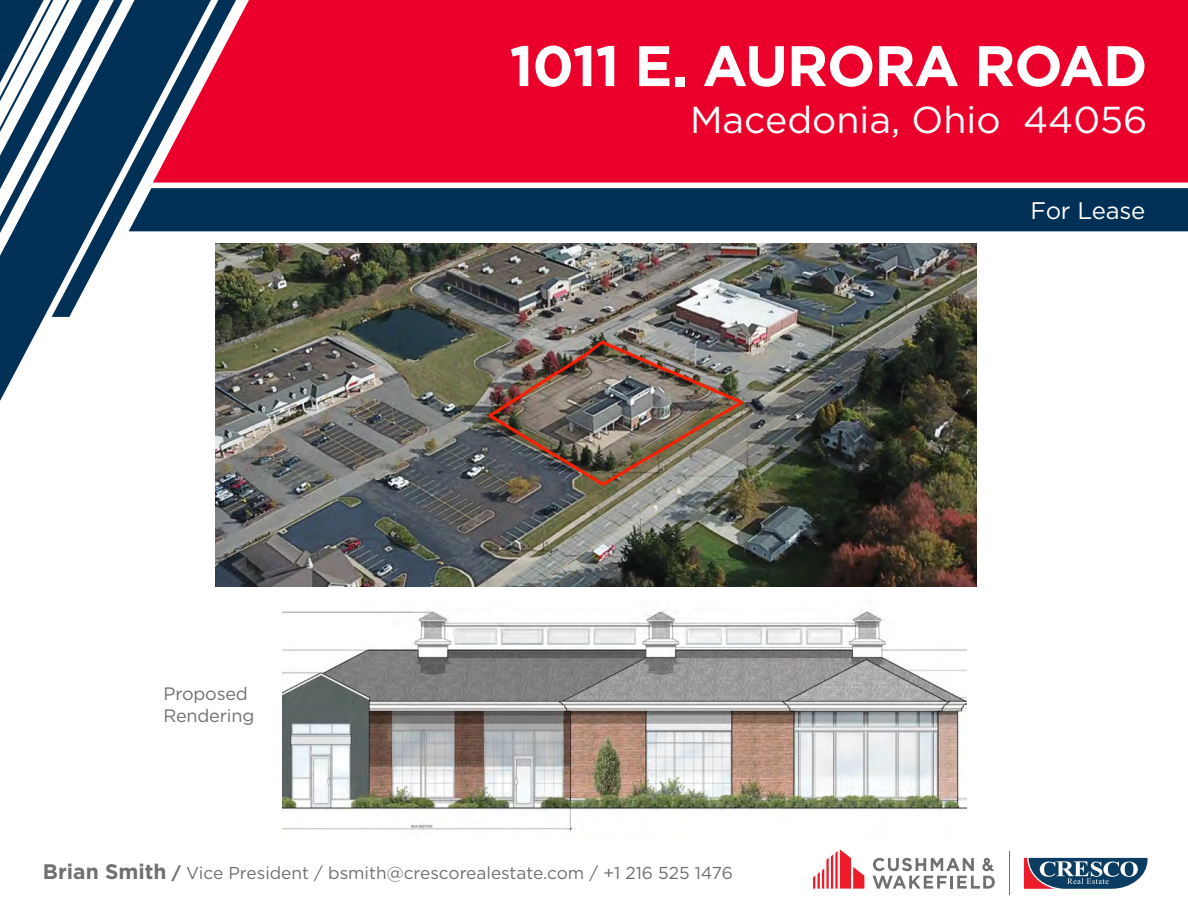
<style>
.page{position:relative;width:1188px;height:918px;background:#fff}
.page>*{position:absolute;margin:0;border:0;box-sizing:border-box;transform-origin:0 0}
.t1{font:700 57px "Gotham";letter-spacing:-.02em;color:#fff}
.t2{font:37.5px "Gotham";color:#fff}
.t3{font:24px "Gotham";letter-spacing:-.01em;color:#fff}
.t4{font:18px/22.5px "Gotham";letter-spacing:-.01em;color:#6f7171}
.t5{font:17.25px "Gotham";color:#6f7171}
.s1{font-weight:700;font-size:21px}
.s2{font-weight:700}
</style>
<div class="page">
<img style="left:216px;top:243px;width:760px;height:343px">
<img style="left:282px;top:609px;width:685px;height:223px">
<div style="left:243px;top:188px;width:945px;height:43px;background:#003056"></div>
<div style="left:243px;top:0;width:945px;height:183px;background:#ea002a"></div>
<svg style="left:0;top:261px;width:218px;height:169px"></svg>
<svg style="left:52px;top:0;width:191px;height:317px"></svg>
<svg style="left:0;top:0;width:130px;height:261px"></svg>
<svg style="left:1024px;top:858px;width:124px;height:31px"></svg>
<hr style="left:1009px;top:851px;width:1px;height:43px;background:#707272">
<svg style="left:813px;top:849px;width:51px;height:40px"></svg>
<svg style="left:873px;top:858px;width:122px;height:31px"></svg>
<h1 class="t1" style="left:509px;top:28px;width:640px">1011 E. AURORA ROAD</h1>
<h2 class="t2" style="left:690px;top:95px;width:459px">Macedonia, Ohio 44056</h2>
<p class="t4" style="left:164px;top:682px;width:92px">Proposed<br>Rendering</p>
<p class="t5" style="left:43px;top:861px;width:692px"><span class="s1">Brian Smith</span> <span class="s2">/</span> Vice President / bsmith@crescorealestate.com / +1 216 525 1476</p>
<h3 class="t3" style="left:1031px;top:196px;width:116px">For Lease</h3>
</div>
